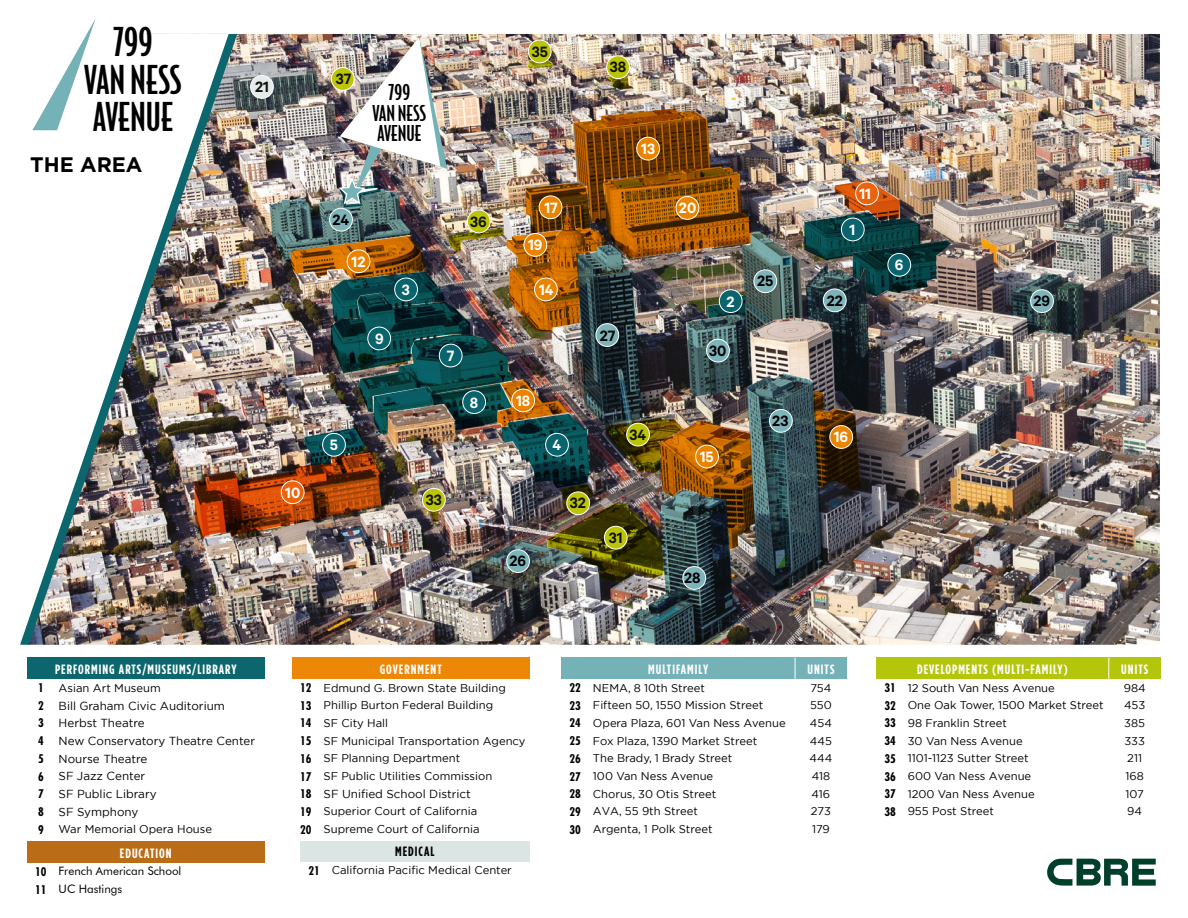
<style>
.page{position:relative;width:1188px;height:918px;background:#fff}
.page>*{position:absolute;margin:0;border:0;box-sizing:border-box;transform-origin:0 0}
.t1{font:500 37.8px/37.5px "Bodega Sans";color:#000;text-align:center}
.t2{font:700 21px "Gotham";color:#000}
.t3{font:500 20.7px/20.5px "Bodega Sans";color:#000;text-align:center}
.t4{font:600 16.8px "Calibre";color:#fff}
.t5{font:600 16.8px "Calibre";color:#12110b}
.t6{font:600 16.8px "Calibre";color:#000}
.t7{font:700 13.5px "Gotham Condensed";letter-spacing:.075em;color:#fff}
.t8{font:700 13.5px "Gotham Condensed";letter-spacing:.075em;color:#000}
.t9{font:11.7px "Gotham";color:#000}
.t10{font:11.7px/17.7px "Futura BT";color:#000}
.t11{font:700 condensed 11.7px "Futura Std";color:#000}
.t12{font:11.25px/17.7px "Gotham";color:#000}
.s1{font-family:"Futura Std";font-weight:700;font-stretch:condensed}
.s2{font-family:"Futura Std";font-weight:700;font-stretch:condensed;font-size:11.7px}
.s3{font-size:11.25px}
</style>
<div class="page">
<img style="left:237px;top:34px;width:923px;height:611px">
<img style="left:1012px;top:273px;width:72px;height:69px">
<div style="left:1031px;top:290px;width:22px;height:23px;background:#7db4ba;border-radius:50%"></div>
<div style="left:1030px;top:289px;width:24px;height:24px;border:1px solid #fff;border-radius:50%"></div>
<div style="left:27px;top:658px;width:238px;height:21px;background:#0c666e"></div>
<div style="left:292px;top:658px;width:238px;height:21px;background:#ed8707"></div>
<div style="left:561px;top:658px;width:234px;height:21px;background:#75b2b7"></div>
<div style="left:795px;top:658px;width:52px;height:21px;background:#75b2b7"></div>
<svg style="left:795px;top:658px;width:1px;height:21px"></svg>
<div style="left:876px;top:658px;width:233px;height:21px;background:#b4c60b"></div>
<div style="left:1109px;top:658px;width:52px;height:21px;background:#b4c60b"></div>
<svg style="left:1108px;top:658px;width:1px;height:21px"></svg>
<div style="left:27px;top:842px;width:238px;height:21px;background:#ba6c17"></div>
<div style="left:300px;top:842px;width:230px;height:20px;background:#dbe5e4"></div>
<img style="left:20px;top:34px;width:209px;height:611px">
<svg style="left:1047px;top:859px;width:109px;height:27px"></svg>
<svg style="left:32px;top:19px;width:64px;height:111px"></svg>
<img style="left:195px;top:37px;width:756px;height:608px">
<h1 class="t1" style="left:84px;top:23px;width:99px">799<br>VAN NESS<br>AVENUE</h1>
<h2 class="t2" style="left:30px;top:151px;width:114px">THE AREA</h2>
<h3 class="t5" style="left:255px;top:77px;width:15px">21</h3>
<h3 class="t4" style="left:285px;top:482px;width:17px">10</h3>
<h3 class="t5" style="left:336px;top:69px;width:17px">37</h3>
<h3 class="t3" style="left:373px;top:81px;width:55px">799<br>VAN NESS<br>AVENUE</h3>
<h3 class="t6" style="left:332px;top:210px;width:18px">24</h3>
<h3 class="t4" style="left:351px;top:252px;width:15px">12</h3>
<h3 class="t4" style="left:375px;top:329px;width:10px">9</h3>
<h3 class="t4" style="left:330px;top:435px;width:10px">5</h3>
<h3 class="t4" style="left:402px;top:280px;width:9px">3</h3>
<h3 class="t5" style="left:470px;top:211px;width:18px">36</h3>
<h3 class="t4" style="left:447px;top:346px;width:9px">7</h3>
<h3 class="t4" style="left:470px;top:392px;width:10px">8</h3>
<h3 class="t5" style="left:426px;top:490px;width:18px">33</h3>
<h3 class="t5" style="left:532px;top:41px;width:18px">35</h3>
<h3 class="t5" style="left:610px;top:57px;width:18px">38</h3>
<h3 class="t4" style="left:544px;top:198px;width:15px">17</h3>
<h3 class="t4" style="left:528px;top:235px;width:16px">19</h3>
<h3 class="t4" style="left:539px;top:280px;width:16px">14</h3>
<h3 class="t4" style="left:641px;top:139px;width:15px">13</h3>
<h3 class="t6" style="left:600px;top:325px;width:17px">27</h3>
<h3 class="t4" style="left:516px;top:391px;width:16px">18</h3>
<h3 class="t6" style="left:509px;top:551px;width:18px">26</h3>
<h3 class="t4" style="left:552px;top:435px;width:10px">4</h3>
<h3 class="t5" style="left:570px;top:493px;width:18px">32</h3>
<h3 class="t5" style="left:630px;top:425px;width:18px">34</h3>
<h3 class="t5" style="left:609px;top:528px;width:15px">31</h3>
<h3 class="t4" style="left:679px;top:198px;width:19px">20</h3>
<h3 class="t4" style="left:727px;top:291px;width:10px">2</h3>
<h3 class="t6" style="left:709px;top:341px;width:19px">30</h3>
<h3 class="t6" style="left:757px;top:271px;width:18px">25</h3>
<h3 class="t4" style="left:700px;top:447px;width:16px">15</h3>
<h3 class="t6" style="left:772px;top:411px;width:18px">23</h3>
<h3 class="t6" style="left:684px;top:568px;width:18px">28</h3>
<h3 class="t4" style="left:859px;top:184px;width:13px">11</h3>
<h3 class="t4" style="left:850px;top:220px;width:7px">1</h3>
<h3 class="t6" style="left:827px;top:290px;width:18px">22</h3>
<h3 class="t4" style="left:895px;top:255px;width:10px">6</h3>
<h3 class="t4" style="left:834px;top:427px;width:16px">16</h3>
<h3 class="t6" style="left:1033px;top:291px;width:18px">29</h3>
<p class="t7" style="left:55px;top:661px;width:183px">PERFORMING ARTS/MUSEUMS/LIBRARY</p>
<p class="t11" style="left:38px;top:681px;width:7px">1</p>
<p class="t12" style="left:59px;top:678px;width:104px">Asian Art Museum</p>
<p class="t11" style="left:38px;top:698px;width:7px">2</p>
<p class="t9" style="left:59px;top:698px;width:168px">Bill Graham Civic Auditorium</p>
<p class="t11" style="left:38px;top:716px;width:7px">3</p>
<p class="t9" style="left:59px;top:716px;width:88px">Herbst Theatre</p>
<p class="t11" style="left:38px;top:734px;width:7px">4</p>
<p class="t9" style="left:59px;top:733px;width:198px">New Conservatory Theatre Center</p>
<p class="t11" style="left:38px;top:751px;width:7px">5</p>
<p class="t9" style="left:59px;top:751px;width:90px">Nourse Theatre</p>
<p class="t11" style="left:38px;top:769px;width:7px">6</p>
<p class="t9" style="left:59px;top:769px;width:88px">SF Jazz Center</p>
<p class="t11" style="left:38px;top:787px;width:7px">7</p>
<p class="t9" style="left:59px;top:786px;width:99px">SF Public Library</p>
<p class="t11" style="left:38px;top:804px;width:7px">8</p>
<p class="t9" style="left:59px;top:804px;width:81px">SF Symphony</p>
<p class="t11" style="left:38px;top:822px;width:7px">9</p>
<p class="t12" style="left:59px;top:820px;width:155px">War Memorial Opera House</p>
<p class="t7" style="left:120px;top:845px;width:53px">EDUCATION</p>
<p class="t10" style="left:35px;top:862px;width:148px"><span class="s1">10</span> French American School<br><span class="s1">11</span> UC Hastings</p>
<p class="t7" style="left:380px;top:661px;width:63px">GOVERNMENT</p>
<p class="t12" style="left:300px;top:678px;width:227px"><span class="s2">12</span> Edmund G. Brown State Building<br><span class="s2">13</span> Phillip Burton Federal Building<br><span class="s2">14</span> SF City Hall<br><span class="s2">15</span> SF Municipal Transportation Agency<br><span class="s2">16</span> SF Planning Department<br><span class="s2">17</span> SF Public Utilities Commission</p>
<p class="t9" style="left:300px;top:786px;width:172px"><span class="s1">18</span> SF Unified School Dist<span class="s3">r</span>ict</p>
<p class="t12" style="left:300px;top:802px;width:181px"><span class="s2">19</span> Superior Court of California<br><span class="s2">20</span> Supreme Court of California</p>
<p class="t8" style="left:395px;top:844px;width:41px">MEDICAL</p>
<p class="t12" style="left:308px;top:861px;width:205px"><span class="s2">21</span> California Pacific Medical Center</p>
<p class="t7" style="left:648px;top:661px;width:62px">MULTIFAMILY</p>
<p class="t7" style="left:808px;top:661px;width:28px">UNITS</p>
<p class="t12" style="left:570px;top:678px;width:137px"><span class="s2">22</span> NEMA, 8 10th Street</p>
<p class="t12" style="left:811px;top:678px;width:22px">754</p>
<p class="t12" style="left:570px;top:696px;width:195px"><span class="s2">23</span> Fifteen 50, 1550 Mission Street</p>
<p class="t12" style="left:810px;top:696px;width:23px">550</p>
<p class="t12" style="left:570px;top:714px;width:218px"><span class="s2">24</span> Opera Plaza, 601 Van Ness Avenue</p>
<p class="t12" style="left:810px;top:714px;width:23px">454</p>
<p class="t12" style="left:570px;top:731px;width:189px"><span class="s2">25</span> Fox Plaza, 1390 Market Street</p>
<p class="t12" style="left:810px;top:731px;width:23px">445</p>
<p class="t12" style="left:570px;top:749px;width:164px"><span class="s2">26</span> The Brady, 1 Brady Street</p>
<p class="t12" style="left:810px;top:749px;width:24px">444</p>
<p class="t12" style="left:570px;top:767px;width:145px"><span class="s2">27</span> 100 Van Ness Avenue</p>
<p class="t12" style="left:812px;top:767px;width:20px">418</p>
<p class="t12" style="left:570px;top:785px;width:148px"><span class="s2">28</span> Chorus, 30 Otis Street</p>
<p class="t12" style="left:812px;top:785px;width:20px">416</p>
<p class="t12" style="left:570px;top:802px;width:130px"><span class="s2">29</span> AVA, 55 9th Street</p>
<p class="t12" style="left:811px;top:802px;width:21px">273</p>
<p class="t12" style="left:570px;top:820px;width:145px"><span class="s2">30</span> Argenta, 1 Polk Street</p>
<p class="t12" style="left:812px;top:820px;width:19px">179</p>
<p class="t7" style="left:917px;top:661px;width:152px">DEVELOPMENTS (MULTI-FAMILY)</p>
<p class="t7" style="left:1121px;top:661px;width:28px">UNITS</p>
<p class="t12" style="left:884px;top:678px;width:172px"><span class="s2">31</span> 12 South Van Ness Avenue</p>
<p class="t12" style="left:1124px;top:678px;width:23px">984</p>
<p class="t12" style="left:884px;top:696px;width:221px"><span class="s2">32</span> One Oak Tower, 1500 Market Street</p>
<p class="t12" style="left:1124px;top:696px;width:23px">453</p>
<p class="t12" style="left:884px;top:714px;width:124px"><span class="s2">33</span> 98 Franklin Street</p>
<p class="t12" style="left:1124px;top:714px;width:22px">385</p>
<p class="t12" style="left:884px;top:731px;width:140px"><span class="s2">34</span> 30 Van Ness Avenue</p>
<p class="t12" style="left:1124px;top:731px;width:22px">333</p>
<p class="t12" style="left:884px;top:749px;width:146px"><span class="s2">35</span> 1101-1123 Sutter Street</p>
<p class="t12" style="left:1127px;top:749px;width:16px">211</p>
<p class="t12" style="left:884px;top:767px;width:148px"><span class="s2">36</span> 600 Van Ness Avenue</p>
<p class="t12" style="left:1126px;top:767px;width:20px">168</p>
<p class="t12" style="left:884px;top:785px;width:152px"><span class="s2">37</span> 1200 Van Ness Avenue</p>
<p class="t12" style="left:1125px;top:785px;width:20px">107</p>
<p class="t12" style="left:884px;top:802px;width:111px"><span class="s2">38</span> 955 Post Street</p>
<p class="t12" style="left:1127px;top:802px;width:16px">94</p>
</div>
